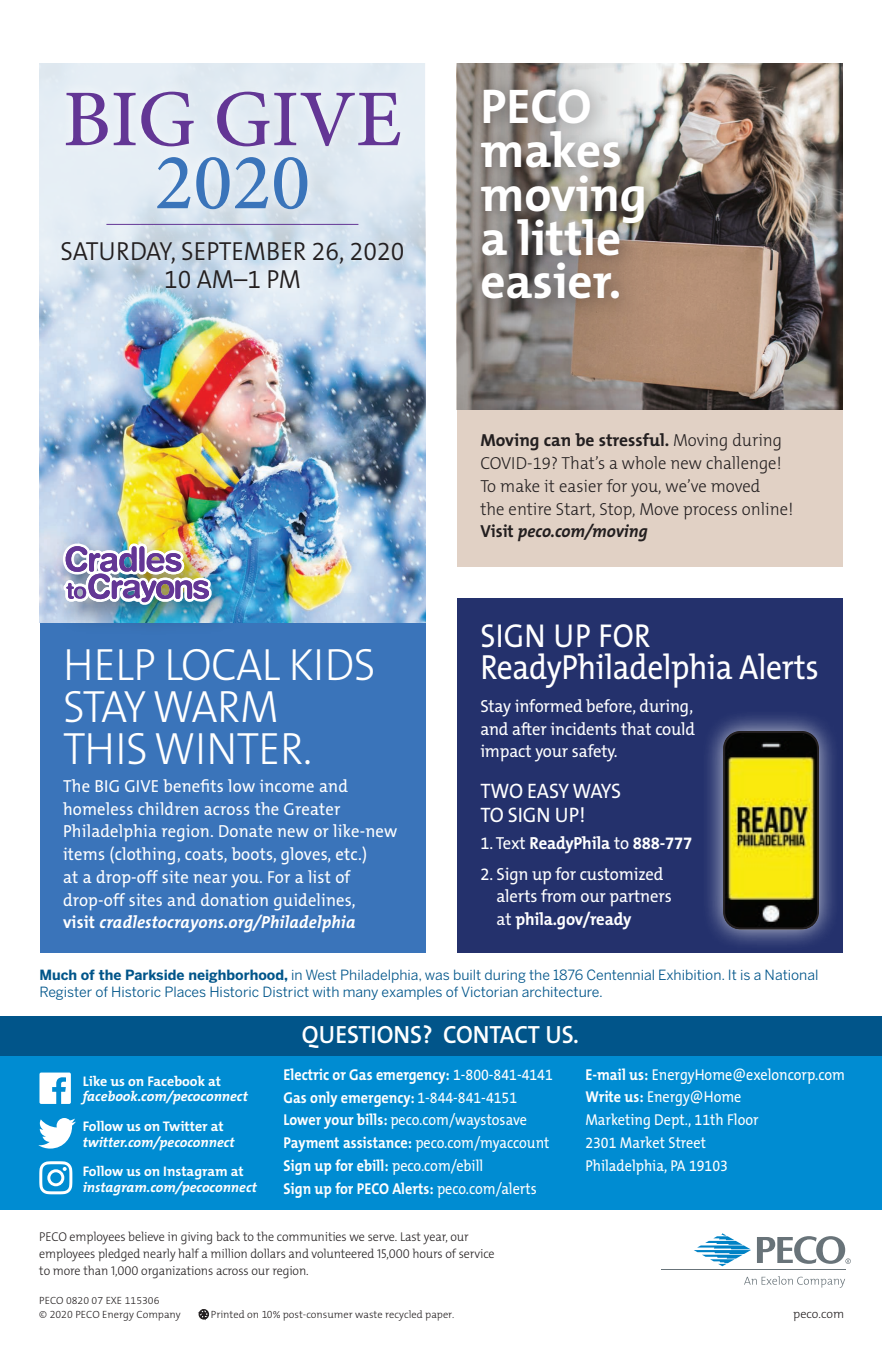
<style>
.page{position:relative;width:882px;height:1347px;background:#fff}
.page>*{position:absolute;margin:0;border:0;box-sizing:border-box;transform-origin:0 0}
.t1{font:500 80.5px "Minion Pro";color:#633695}
.t2{font:500 80.5px "Minion Pro";color:#3a74ba}
.t3{font:700 49px/43.8px "The Mix B7";color:#fff}
.t4{font:300 45.5px/42px "The Mix B3";letter-spacing:-.01em;color:#fff;scale:.95 1}
.t5{font:35px "The Mix B5 Plain";letter-spacing:-.01em;color:#fff;scale:.9 1}
.t6{font:33.25px "The Mix B5 Plain";color:#fff;scale:.9 1}
.t7{font:300 26.25px/28px "The Mix B4";color:#231f20;text-align:center;scale:.95 1}
.t8{font:600 25.03px "The Mix B6";color:#fff;scale:.95 1}
.t9{font:21px/24.5px "The Mix B5 Plain";letter-spacing:-.005em;color:#fff;scale:.95 1}
.t10{font:17.5px/22.8px "The Mix B5 Plain";letter-spacing:.01em;color:#fff;scale:.95 1}
.t11{font:300 17.5px/22.8px "The Mix B3";color:#231f20;scale:.95 1}
.t12{font:700 17.5px "The Mix B7";letter-spacing:-.01em;color:#fff;scale:.95 1}
.t13{font:17.5px/22.8px "The Mix B5 Plain";letter-spacing:-.01em;color:#fff;scale:.95 1}
.t14{font:italic 700 17.5px "The Mix B7";letter-spacing:.01em;color:#fff;scale:.95 1}
.t15{font:700 17.5px "The Mix B7";color:#231f20}
.t16{font:italic 700 17.5px "The Mix B7";color:#231f20;scale:.95 1}
.t17{font:700 15.75px/22.8px "The Mix B7";color:#fff;scale:.9 1}
.t18{font:15.75px/22.8px "The Mix B5 Plain";color:#fff;scale:.9 1}
.t19{font:14px/17.5px "Benton Sans";color:#01558a}
.t20{font:italic 700 14px "The Mix B7";color:#fff}
.t21{font:700 14px "The Mix B7";color:#fff}
.t22{font:300 12.78px/16.6px "The Mix B3";letter-spacing:-.01em;color:#231f20;scale:.95 1}
.t23{font:300 12.25px "The Mix B3";color:#231f20}
.t24{font:300 10.5px/14px "The Mix B3";color:#231f20}
.s1{font-family:"The Mix B3";font-weight:300}
.s2{font-style:normal}
.s3{font-family:"The Mix B5 Plain";font-weight:400}
.s4{font-weight:700}
.s5{font-family:"The Mix B7";font-weight:700}
.s6{font-family:"The Mix Light Caps";font-weight:400}
.s7{font-family:"The Mix Light Expert";font-weight:400}
</style>
<div class="page">
<div style="left:0;top:1016px;width:882px;height:193px;background:#008cd2"></div>
<div style="left:457px;top:598px;width:386px;height:355px;background:#24316c"></div>
<div style="left:457px;top:410px;width:386px;height:157px;background:#e1d1c5"></div>
<div style="left:40px;top:622px;width:385px;height:331px;background:#3a74ba"></div>
<hr style="left:661px;top:1269px;width:184px;height:1px;background:#687379">
<svg style="left:38px;top:1118px;width:38px;height:30px"></svg>
<img style="left:39px;top:63px;width:386px;height:559px">
<div style="left:51px;top:81px;width:363px;height:218px;background:#fff;opacity:.75"></div>
<hr style="left:106px;top:224px;width:252px;height:1px;background:#633695">
<div style="left:51px;top:531px;width:193px;height:106px;background:#231f20;opacity:.5"></div>
<img style="left:62px;top:501px;width:152px;height:136px">
<img style="left:667px;top:63px;width:176px;height:347px">
<svg style="left:457px;top:63px;width:210px;height:347px;background:#93877e"></svg>
<div style="left:468px;top:75px;width:200px;height:248px;background:#231f20;opacity:.5"></div>
<div style="left:701px;top:709px;width:140px;height:242px;background:#fff;opacity:.75"></div>
<img style="left:723px;top:731px;width:96px;height:198px">
<div style="left:723px;top:731px;width:96px;height:198px;border:2px solid #231f20;border-radius:17px"></div>
<div style="left:0;top:1016px;width:882px;height:39px;background:#01558a"></div>
<svg style="left:39px;top:1072px;width:32px;height:32px"></svg>
<svg style="left:39px;top:1161px;width:33px;height:33px"></svg>
<svg style="left:199px;top:1310px;width:9px;height:9px"></svg>
<svg style="left:694px;top:1233px;width:57px;height:33px"></svg>
<svg style="left:757px;top:1236px;width:94px;height:28px"></svg>
<svg style="left:744px;top:1276px;width:101px;height:11px"></svg>
<h1 class="t1" style="left:63px;top:71px;width:340px">BIG GIVE</h1>
<h1 class="t2" style="left:155px;top:134px;width:157px">2020</h1>
<h3 class="t7" style="left:61px;top:238px;width:363px">SATURDAY, SEPTEMBER 26, 2020<br>10 AM–1 PM</h3>
<h2 class="t3" style="left:480px;top:86px;width:168px">PECO makes moving a little easier.</h2>
<p class="t15" style="left:480px;top:431px;width:303px">Moving can be stressful. <span class="s1">Moving during</span></p>
<p class="t11" style="left:480px;top:452px;width:331px">COVID-19? That’s a whole new challenge!<br>To make it easier for you, we’ve moved<br>the entire Start, Stop, Move process online!</p>
<p class="t16" style="left:480px;top:522px;width:178px"><span class="s2">Visit</span> peco.com/moving</p>
<h3 class="t6" style="left:480px;top:618px;width:191px">SIGN UP FOR</h3>
<h3 class="t5" style="left:480px;top:648px;width:378px">ReadyPhiladelphia Alerts</h3>
<p class="t10" style="left:480px;top:695px;width:228px;text-align:justify">Stay informed before, during, and after incidents that could impact your safety.</p>
<p class="t9" style="left:480px;top:779px;width:150px">TWO EASY WAYS<br>TO SIGN UP!</p>
<p class="t12" style="left:480px;top:834px;width:224px"><span class="s3">1. Text</span> ReadyPhila <span class="s3">to</span> 888-777</p>
<p class="t13" style="left:497px;top:863px;width:186px;text-indent:-16px">2. Sign up for customized alerts from our partners</p>
<p class="t12" style="left:497px;top:910px;width:143px"><span class="s3">at</span> phila.gov/ready</p>
<p class="t19" style="left:39px;top:966px;width:780px"><span class="s4">Much of the Parkside neighborhood,</span> in West Philadelphia, was built during the 1876 Centennial Exhibition. It is a National<br>Register of Historic Places Historic District with many examples of Victorian architecture.</p>
<h3 class="t8" style="left:302px;top:1021px;width:293px">QUESTIONS? CONTACT US.</h3>
<p class="t21" style="left:83px;top:1073px;width:140px">Like us on Facebook at</p>
<p class="t20" style="left:83px;top:1089px;width:167px">facebook.com/pecoconnect</p>
<p class="t21" style="left:83px;top:1119px;width:143px">Follow us on Twitter at</p>
<p class="t20" style="left:83px;top:1134px;width:153px">twitter.com/pecoconnect</p>
<p class="t21" style="left:83px;top:1164px;width:162px">Follow us on Instagram at</p>
<p class="t20" style="left:83px;top:1180px;width:176px">instagram.com/pecoconnect</p>
<h3 class="t4" style="left:63px;top:645px;width:331px">HELP LOCAL KIDS<br>STAY WARM<br>THIS WINTER.</h3>
<p class="t10" style="left:63px;top:775px;width:354px">The BIG GIVE benefts low income and homeless children across the Greater Philadelphia region. Donate new or like-new items (clothing, coats, boots, gloves, etc.)<br>at a drop-off site near you. For a list of drop-off sites and donation guidelines,</p>
<p class="t14" style="left:63px;top:913px;width:309px"><span class="s2">visit</span> cradlestocrayons.org/Philadelphia</p>
<p class="t18" style="left:585px;top:1063px;width:290px"><span class="s5">E-mail us:</span> EnergyHome@exeloncorp.com<br><span class="s5">Write us:</span> Energy@Home<br>Marketing Dept., 11th Floor<br>2301 Market Street<br>Philadelphia, PA 19103</p>
<p class="t17" style="left:284px;top:1063px;width:301px">Electric or Gas emergency: <span class="s3">1-800-841-4141<br></span>Gas only emergency: <span class="s3">1-844-841-4151</span></p>
<p class="t18" style="left:284px;top:1109px;width:272px"><span class="s5">Lower your bills:</span> peco.com/waystosave</p>
<p class="t17" style="left:284px;top:1131px;width:297px">Payment assistance: <span class="s3">peco.com/myaccount<br></span>Sign up for ebill: <span class="s3">peco.com/ebill<br></span>Sign up for PECO Alerts: <span class="s3">peco.com/alerts</span></p>
<p class="t22" style="left:39px;top:1229px;width:481px">PECO employees believe in giving back to the communities we serve. Last year, our employees pledged nearly half a million dollars and volunteered <span class="s6">15,000</span> hours of service to more than <span class="s6">1,000</span> organizations across our region.</p>
<p class="t24" style="left:39px;top:1293px;width:143px">PECO 0820 07 EXE 115306<br>© <span class="s7">2020</span> PECO Energy Company</p>
<p class="t24" style="left:211px;top:1307px;width:245px">Printed on <span class="s7">10</span>% post-consumer waste recycled paper.</p>
<p class="t23" style="left:793px;top:1308px;width:53px">peco.com</p>
</div>
